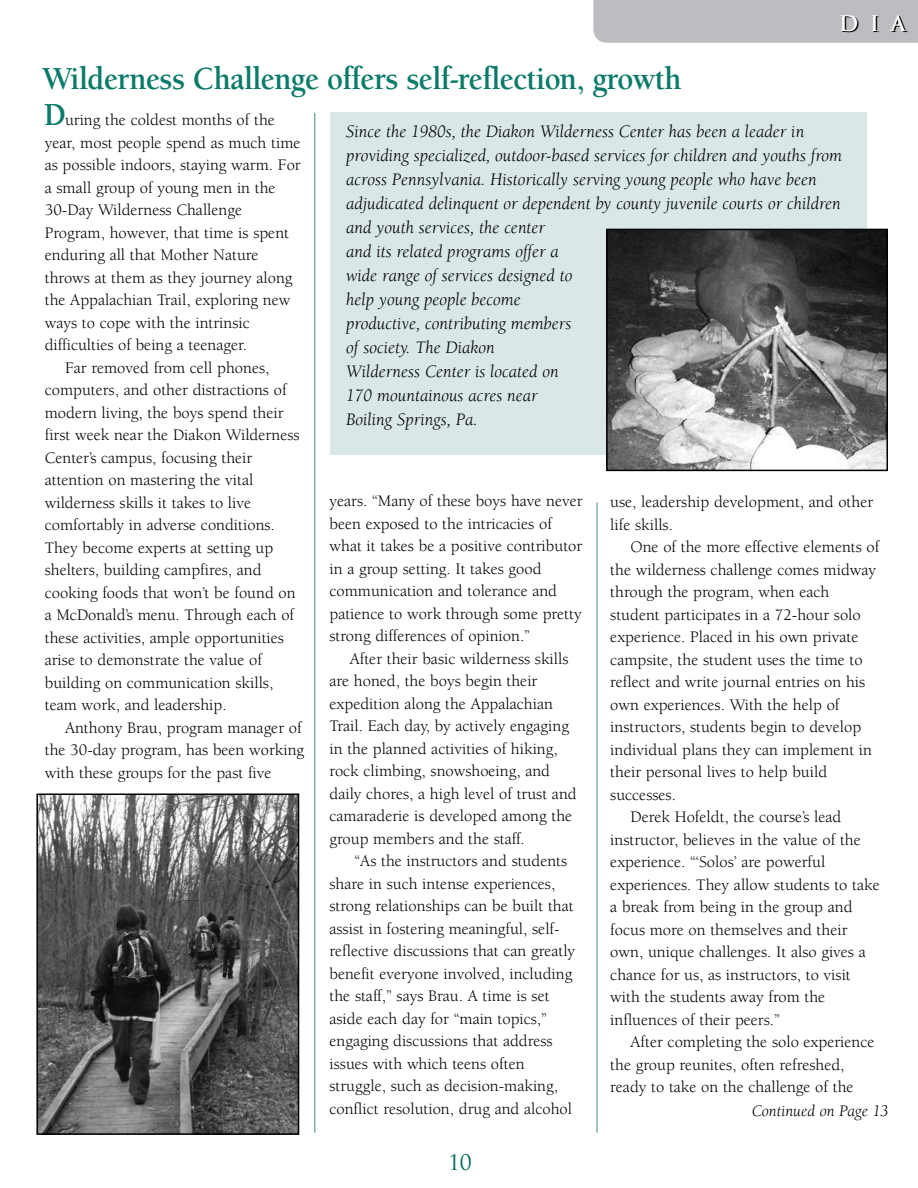
<style>
.page{position:relative;width:918px;height:1188px;background:#fff}
.page>*{position:absolute;margin:0;border:0;box-sizing:border-box;transform-origin:0 0}
.t1{font:700 33px "Berkeley Std";letter-spacing:-.02em;color:#0a7a69;scale:.93 1}
.t2{font:700 21px "Trajan Pro";color:#000}
.t3{font:21px "Trajan Pro";color:#006857}
.t4{font:italic 18px/24px "Berkeley Std";color:#000}
.t5{font:16.5px/22.5px "Berkeley Std";color:#000}
.t6{font:italic 16.5px "Berkeley Std";color:#000}
</style>
<div class="page">
<div style="left:593px;top:0;width:325px;height:43px;background:#bcbdc0"></div>
<div style="left:330px;top:112px;width:537px;height:342px;background:#d9e8e6"></div>
<hr style="left:314px;top:113px;width:1px;height:1020px;background:#80b3ab">
<hr style="left:596px;top:502px;width:2px;height:631px;background:#80b3ab">
<img style="left:609px;top:232px;width:276px;height:236px">
<div style="left:606px;top:229px;width:282px;height:242px;border:2px solid #000"></div>
<img style="left:39px;top:797px;width:257px;height:335px">
<div style="left:36px;top:794px;width:263px;height:341px;border:2px solid #000"></div>
<h1 class="t1" style="left:42px;top:61px;width:689px">Wilderness Challenge offers self-reflection, growth</h1>
<p class="t2" style="left:840px;top:12px;width:68px">DIA</p>
<h1 class="t1" style="left:44px;top:97px;width:25px">D</h1>
<p class="t5" style="left:65px;top:109px;width:211px">uring the coldest months of the</p>
<p class="t5" style="left:45px;top:131px;width:257px">year, most people spend as much time</p>
<p class="t5" style="left:45px;top:154px;width:257px">as possible indoors, staying warm. For</p>
<p class="t5" style="left:45px;top:176px;width:232px">a small group of young men in the</p>
<p class="t5" style="left:45px;top:199px;width:199px">30-Day Wilderness Challenge</p>
<p class="t5" style="left:45px;top:221px;width:246px">Program, however, that time is spent</p>
<p class="t5" style="left:45px;top:244px;width:215px">enduring all that Mother Nature</p>
<p class="t5" style="left:45px;top:266px;width:249px">throws at them as they journey along</p>
<p class="t5" style="left:45px;top:289px;width:247px">the Appalachian Trail, exploring new</p>
<p class="t5" style="left:45px;top:312px;width:206px">ways to cope with the intrinsic</p>
<p class="t5" style="left:45px;top:334px;width:204px">difficulties of being a teenager.</p>
<p class="t5" style="left:65px;top:357px;width:206px">Far removed from cell phones,</p>
<p class="t5" style="left:45px;top:379px;width:243px">computers, and other distractions of</p>
<p class="t5" style="left:45px;top:402px;width:240px">modern living, the boys spend their</p>
<p class="t5" style="left:45px;top:424px;width:256px">first week near the Diakon Wilderness</p>
<p class="t5" style="left:45px;top:447px;width:209px">Center’s campus, focusing their</p>
<p class="t5" style="left:45px;top:469px;width:210px">attention on mastering the vital</p>
<p class="t5" style="left:45px;top:492px;width:208px">wilderness skills it takes to live</p>
<p class="t5" style="left:45px;top:514px;width:232px">comfortably in adverse conditions.</p>
<p class="t5" style="left:45px;top:537px;width:230px">They become experts at setting up</p>
<p class="t5" style="left:45px;top:559px;width:218px">shelters, building campfires, and</p>
<p class="t5" style="left:45px;top:582px;width:252px">cooking foods that won’t be found on</p>
<p class="t5" style="left:45px;top:604px;width:251px">a McDonald’s menu. Through each of</p>
<p class="t5" style="left:45px;top:627px;width:241px">these activities, ample opportunities</p>
<p class="t5" style="left:45px;top:649px;width:219px">arise to demonstrate the value of</p>
<p class="t5" style="left:45px;top:672px;width:230px">building on communication skills,</p>
<p class="t5" style="left:45px;top:694px;width:183px">team work, and leadership.</p>
<p class="t5" style="left:65px;top:717px;width:238px">Anthony Brau, program manager of</p>
<p class="t5" style="left:45px;top:739px;width:261px">the 30-day program, has been working</p>
<p class="t5" style="left:45px;top:762px;width:228px">with these groups for the past five</p>
<p class="t4" style="left:346px;top:120px;width:498px">Since the 1980s, the Diakon Wilderness Center has been a leader in providing specialized, outdoor-based services for children and youths from across Pennsylvania. Historically serving young people who have been adjudicated delinquent or dependent by county juvenile courts or children and youth services, the center<br>and its related programs offer a<br>wide range of services designed to<br>help young people become<br>productive, contributing members<br>of society. The Diakon<br>Wilderness Center is located on<br>170 mountainous acres near<br>Boiling Springs, Pa.</p>
<p class="t5" style="left:330px;top:490px;width:255px">years. “Many of these boys have never been exposed to the intricacies of what it takes be a positive contributor in a group setting. It takes good communication and tolerance and patience to work through some pretty strong differences of opinion.”</p>
<p class="t5" style="left:330px;top:647px;width:249px;text-indent:20px">After their basic wilderness skills are honed, the boys begin their expedition along the Appalachian Trail. Each day, by actively engaging in the planned activities of hiking, rock climbing, snowshoeing, and daily chores, a high level of trust and camaraderie is developed among the group members and the staff.</p>
<p class="t5" style="left:330px;top:850px;width:247px;text-indent:25px">“As the instructors and students share in such intense experiences, strong relationships can be built that assist in fostering meaningful, self&shy;reflective discussions that can greatly benefit everyone involved, including the staff,” says Brau. A time is set aside each day for “main topics,” engaging discussions that address issues with which teens often struggle, such as decision-making, conflict resolution, drug and alcohol</p>
<p class="t3" style="left:448px;top:1149px;width:25px">10</p>
<p class="t5" style="left:610px;top:491px;width:264px">use, leadership development, and other life skills.</p>
<p class="t5" style="left:631px;top:536px;width:250px">One of the more effective elements of</p>
<p class="t5" style="left:610px;top:558px;width:267px">the wilderness challenge comes midway</p>
<p class="t5" style="left:610px;top:581px;width:221px">through the program, when each</p>
<p class="t5" style="left:610px;top:603px;width:252px">student participates in a 72-hour solo</p>
<p class="t5" style="left:610px;top:626px;width:250px">experience. Placed in his own private</p>
<p class="t5" style="left:610px;top:648px;width:254px">campsite, the student uses the time to</p>
<p class="t5" style="left:610px;top:671px;width:256px">reflect and write journal entries on his</p>
<p class="t5" style="left:610px;top:693px;width:231px">own experiences. With the help of</p>
<p class="t5" style="left:610px;top:716px;width:252px">instructors, students begin to develop</p>
<p class="t5" style="left:610px;top:738px;width:263px">individual plans they can implement in</p>
<p class="t5" style="left:610px;top:761px;width:218px">their personal lives to help build</p>
<p class="t5" style="left:610px;top:784px;width:67px">successes.</p>
<p class="t5" style="left:631px;top:806px;width:212px">Derek Hofeldt, the course’s lead</p>
<p class="t5" style="left:610px;top:829px;width:252px">instructor, believes in the value of the</p>
<p class="t5" style="left:610px;top:851px;width:216px">experience. “‘Solos’ are powerful</p>
<p class="t5" style="left:610px;top:874px;width:271px">experiences. They allow students to take</p>
<p class="t5" style="left:610px;top:896px;width:244px">a break from being in the group and</p>
<p class="t5" style="left:610px;top:919px;width:239px">focus more on themselves and their</p>
<p class="t5" style="left:610px;top:941px;width:257px">own, unique challenges. It also gives a</p>
<p class="t5" style="left:610px;top:964px;width:242px">chance for us, as instructors, to visit</p>
<p class="t5" style="left:610px;top:986px;width:217px">with the students away from the</p>
<p class="t5" style="left:610px;top:1009px;width:171px">influences of their peers.”</p>
<p class="t5" style="left:631px;top:1031px;width:245px">After completing the solo experience</p>
<p class="t5" style="left:610px;top:1054px;width:236px">the group reunites, often refreshed,</p>
<p class="t5" style="left:610px;top:1076px;width:245px">ready to take on the challenge of the</p>
<p class="t6" style="left:752px;top:1102px;width:138px">Continued on Page 13</p>
</div>
